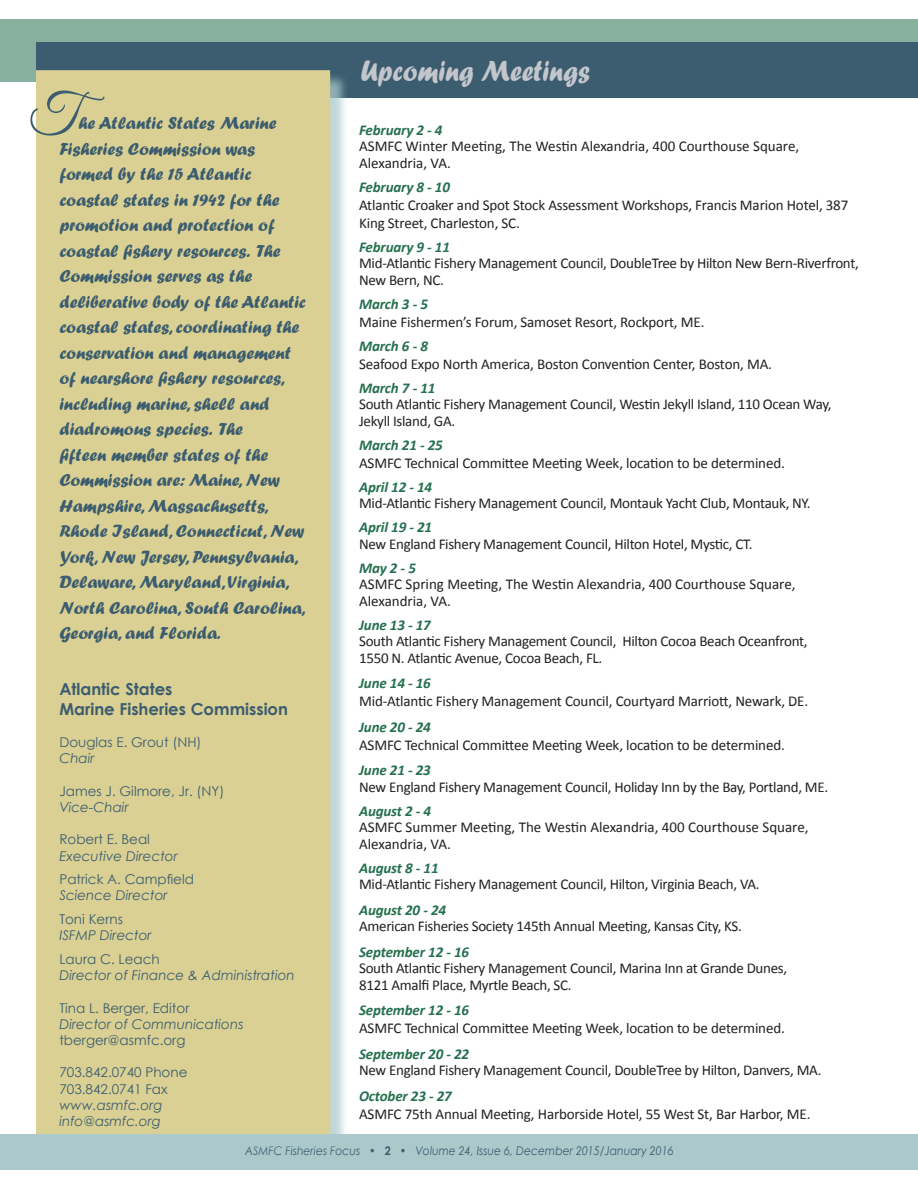
<style>
.page{position:relative;width:918px;height:1188px;background:#fff}
.page>*{position:absolute;margin:0;border:0;box-sizing:border-box;transform-origin:0 0}
.t1{font:54px "Great Vibes";color:#3c5d6f}
.t2{font:30px "Forte";color:#c3c6cc;scale:.9 1}
.t3{font:18px/25.5px "Forte";color:#3c5d6f}
.t4{font:700 16.5px/19.8px "Century Gothic";color:#3c5d6f}
.t5{font:15px/16.5px "Calibri";letter-spacing:-.02em;color:#231f20}
.t6{font:15px/16.5px "Calibri";color:#231f20}
.t7{font:italic 700 15px "Calibri";letter-spacing:-.01em;color:#25704f}
.t8{font:13.5px/16.2px "Century Gothic";color:#3c5d6f}
.t9{font:italic 13.5px/16.2px "Century Gothic";color:#3c5d6f}
.t10{font:italic 12px "Century Gothic";color:#3c5d6f;scale:.9 1}
.s1{font-style:normal}
.s2{font-weight:700;font-style:normal}
</style>
<div class="page">
<div style="left:0;top:1134px;width:918px;height:36px;background:#abc9cb"></div>
<div style="left:0;top:20px;width:918px;height:62px;background:#88b09e"></div>
<div style="left:37px;top:42px;width:881px;height:56px;background:#3c5d6f"></div>
<div style="left:38px;top:72px;width:311px;height:1080px;background:#abc9cb;opacity:.75"></div>
<div style="left:36px;top:70px;width:294px;height:1064px;background:#dad094"></div>
<h2 class="t2" style="left:361px;top:53px;width:256px">Upcoming Meetings</h2>
<h1 class="t1" style="left:29px;top:85px;width:51px">T</h1>
<p class="t3" style="left:59px;top:110px;width:248px;text-indent:19px">he Atlantic States Marine<br>Fisheries Commission was formed by the 15 Atlantic coastal states in 1942 for the promotion and protection of coastal fishery resources. The<br>Commission serves as the deliberative body of the Atlantic coastal states, coordinating the conservation and management of nearshore fishery resources, including marine, shell and diadromous species. The<br>fifteen member states of the<br>Commission are: Maine, New<br>Hampshire, Massachusetts,<br>Rhode Island, Connecticut, New<br>York, New Jersey, Pennsylvania,<br>Delaware, Maryland, Virginia,<br>North Carolina, South Carolina,<br>Georgia, and Florida.</p>
<p class="t4" style="left:59px;top:678px;width:230px">Atlantic States<br>Marine Fisheries Commission</p>
<p class="t8" style="left:59px;top:734px;width:144px">Douglas E. Grout (NH)</p>
<p class="t9" style="left:59px;top:750px;width:37px">Chair</p>
<p class="t8" style="left:59px;top:783px;width:167px">James J. Gilmore, Jr. (NY)</p>
<p class="t9" style="left:59px;top:799px;width:71px">Vice-Chair</p>
<p class="t8" style="left:59px;top:831px;width:92px">Robert E. Beal</p>
<p class="t9" style="left:59px;top:847px;width:120px">Executive Director</p>
<p class="t8" style="left:59px;top:871px;width:136px">Patrick A. Campfield</p>
<p class="t9" style="left:59px;top:887px;width:110px">Science Director</p>
<p class="t8" style="left:59px;top:911px;width:65px">Toni Kerns</p>
<p class="t9" style="left:59px;top:927px;width:94px">ISFMP Director</p>
<p class="t8" style="left:59px;top:951px;width:102px">Laura C. Leach</p>
<p class="t9" style="left:59px;top:967px;width:237px">Director of Finance &amp; Administration</p>
<p class="t8" style="left:59px;top:999px;width:132px">Tina L. Berger, Editor</p>
<p class="t9" style="left:59px;top:1016px;width:186px">Director of Communications</p>
<p class="t8" style="left:59px;top:1032px;width:128px">tberger@asmfc.org</p>
<p class="t8" style="left:59px;top:1064px;width:130px">703.842.0740 Phone<br>703.842.0741 Fax</p>
<p class="t9" style="left:59px;top:1097px;width:105px">www.asmfc.org info@asmfc.org</p>
<p class="t7" style="left:359px;top:120px;width:85px">February 2 - 4</p>
<p class="t6" style="left:359px;top:138px;width:442px">ASMFC Winter Meeting, The Westin Alexandria, 400 Courthouse Square,<br>Alexandria, VA.</p>
<p class="t7" style="left:359px;top:177px;width:92px">February 8 - 10</p>
<p class="t5" style="left:359px;top:196px;width:491px;line-height:18px">Atlantic Croaker and Spot Stock Assessment Workshops, Francis Marion Hotel, 387<br>King Street, Charleston, SC.</p>
<p class="t7" style="left:359px;top:237px;width:92px">February 9 - 11</p>
<p class="t5" style="left:359px;top:255px;width:501px">Mid-Atlantic Fishery Management Council, DoubleTree by Hilton New Bern-Riverfront,<br>New Bern, NC.</p>
<p class="t7" style="left:359px;top:294px;width:70px">March 3 - 5</p>
<p class="t5" style="left:359px;top:314px;width:347px">Maine Fishermen’s Forum, Samoset Resort, Rockport, ME.</p>
<p class="t7" style="left:359px;top:336px;width:70px">March 6 - 8</p>
<p class="t5" style="left:359px;top:356px;width:415px">Seafood Expo North America, Boston Convention Center, Boston, MA.</p>
<p class="t7" style="left:359px;top:378px;width:78px">March 7 - 11</p>
<p class="t5" style="left:359px;top:396px;width:474px">South Atlantic Fishery Management Council, Westin Jekyll Island, 110 Ocean Way,<br>Jekyll Island, GA.</p>
<p class="t7" style="left:359px;top:435px;width:85px">March 21 - 25</p>
<p class="t5" style="left:359px;top:455px;width:427px">ASMFC Technical Committee Meeting Week, location to be determined.</p>
<p class="t7" style="left:359px;top:477px;width:75px">April 12 - 14</p>
<p class="t5" style="left:359px;top:495px;width:453px">Mid-Atlantic Fishery Management Council, Montauk Yacht Club, Montauk, NY.</p>
<p class="t7" style="left:359px;top:518px;width:75px">April 19 - 21</p>
<p class="t5" style="left:359px;top:536px;width:395px">New England Fishery Management Council, Hilton Hotel, Mystic, CT.</p>
<p class="t7" style="left:359px;top:558px;width:58px">May 2 - 5</p>
<p class="t6" style="left:359px;top:576px;width:438px">ASMFC Spring Meeting, The Westin Alexandria, 400 Courthouse Square,<br>Alexandria, VA.</p>
<p class="t7" style="left:359px;top:615px;width:73px">June 13 - 17</p>
<p class="t5" style="left:359px;top:633px;width:450px">South Atlantic Fishery Management Council, Hilton Cocoa Beach Oceanfront,<br>1550 N. Atlantic Avenue, Cocoa Beach, FL.</p>
<p class="t7" style="left:359px;top:674px;width:73px">June 14 - 16</p>
<p class="t5" style="left:359px;top:693px;width:451px">Mid-Atlantic Fishery Management Council, Courtyard Marriott, Newark, DE.</p>
<p class="t7" style="left:359px;top:717px;width:73px">June 20 - 24</p>
<p class="t5" style="left:359px;top:737px;width:427px">ASMFC Technical Committee Meeting Week, location to be determined.</p>
<p class="t7" style="left:359px;top:761px;width:73px">June 21 - 23</p>
<p class="t5" style="left:359px;top:779px;width:471px">New England Fishery Management Council, Holiday Inn by the Bay, Portland, ME.</p>
<p class="t7" style="left:359px;top:801px;width:74px">August 2 - 4</p>
<p class="t6" style="left:359px;top:819px;width:451px">ASMFC Summer Meeting, The Westin Alexandria, 400 Courthouse Square,<br>Alexandria, VA.</p>
<p class="t7" style="left:359px;top:858px;width:81px">August 8 - 11</p>
<p class="t5" style="left:359px;top:876px;width:402px">Mid-Atlantic Fishery Management Council, Hilton, Virginia Beach, VA.</p>
<p class="t7" style="left:359px;top:900px;width:88px">August 20 - 24</p>
<p class="t5" style="left:359px;top:918px;width:384px">American Fisheries Society 145th Annual Meeting, Kansas City, KS.</p>
<p class="t7" style="left:359px;top:942px;width:112px">September 12 - 16</p>
<p class="t5" style="left:359px;top:960px;width:430px">South Atlantic Fishery Management Council, Marina Inn at Grande Dunes,<br>8121 Amalfi Place, Myrtle Beach, SC.</p>
<p class="t7" style="left:359px;top:1001px;width:112px">September 12 - 16</p>
<p class="t5" style="left:359px;top:1020px;width:427px">ASMFC Technical Committee Meeting Week, location to be determined.</p>
<p class="t7" style="left:359px;top:1044px;width:112px">September 20 - 22</p>
<p class="t5" style="left:359px;top:1062px;width:464px">New England Fishery Management Council, DoubleTree by Hilton, Danvers, MA.</p>
<p class="t7" style="left:359px;top:1086px;width:94px">October 23 - 27</p>
<p class="t5" style="left:359px;top:1106px;width:453px">ASMFC 75th Annual Meeting, Harborside Hotel, 55 West St, Bar Harbor, ME.</p>
<p class="t10" style="left:245px;top:1142px;width:478px">ASMFC Fisheries Focus <span class="s1">•</span> <span class="s2">2</span> <span class="s1">•</span> Volume 24, Issue 6, December 2015/January 2016</p>
</div>
